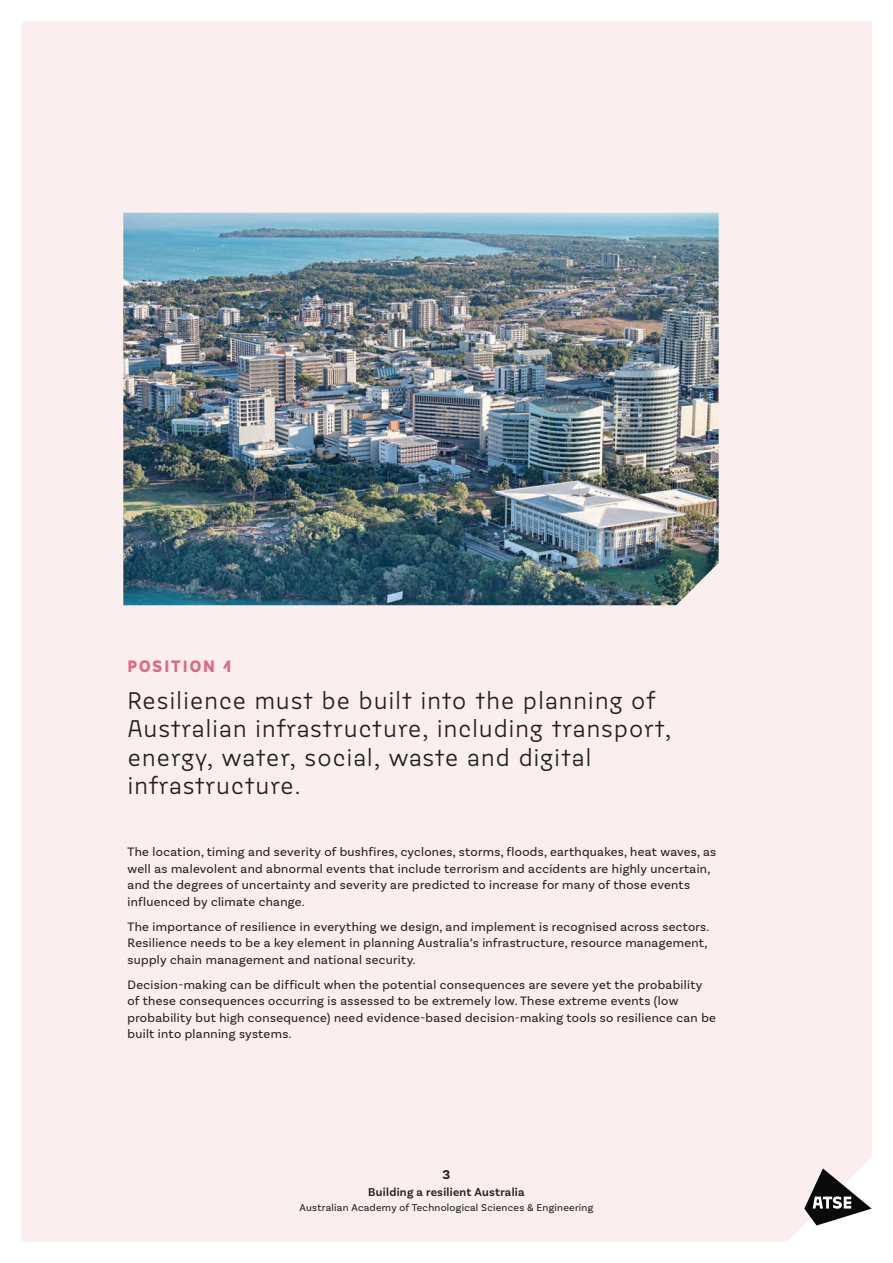
<style>
.page{position:relative;width:893px;height:1263px;background:#fff}
.page>*{position:absolute;margin:0;border:0;box-sizing:border-box;transform-origin:0 0}
.t1{font:24px/28.5px "Jaroslav";letter-spacing:.025em;color:#231f20}
.t2{font:700 16.5px "Jaroslav";letter-spacing:.1em;color:#db6c85}
.t3{font:700 13.5px "Basic Sans";color:#231f20}
.t4{font:12.75px/16.5px "Basic Sans";letter-spacing:.025em;color:#231f20}
.t5{font:600 12px "Basic Sans";letter-spacing:.025em;color:#231f20}
.t6{font:10.5px "Basic Sans";letter-spacing:.025em;color:#231f20}
</style>
<div class="page">
<div style="left:21px;top:21px;width:851px;height:1221px;background:#faeeef"></div>
<svg style="left:804px;top:1168px;width:68px;height:57px"></svg>
<img style="left:123px;top:213px;width:596px;height:392px">
<p class="t2" style="left:128px;top:655px;width:106px">POSITION 1</p>
<h1 class="t1" style="left:128px;top:686px;width:545px">Resilience must be built into the planning of Australian infrastructure, including transport, energy, water, social, waste and digital infrastructure.</h1>
<p class="t4" style="left:128px;top:843px;width:590px">The location, timing and severity of bushfires, cyclones, storms, floods, earthquakes, heat waves, as well as malevolent and abnormal events that include terrorism and accidents are highly uncertain, and the degrees of uncertainty and severity are predicted to increase for many of those events influenced by climate change.</p>
<p class="t4" style="left:128px;top:918px;width:583px">The importance of resilience in everything we design, and implement is recognised across sectors.<br>Resilience needs to be a key element in planning Australia’s infrastructure, resource management, supply chain management and national security.</p>
<p class="t4" style="left:128px;top:976px;width:590px">Decision-making can be difficult when the potential consequences are severe yet the probability of these consequences occurring is assessed to be extremely low. These extreme events (low probability but high consequence) need evidence-based decision-making tools so resilience can be built into planning systems.</p>
<p class="t3" style="left:443px;top:1166px;width:9px">3</p>
<p class="t5" style="left:368px;top:1184px;width:158px">Building a resilient Australia</p>
<p class="t6" style="left:300px;top:1201px;width:295px">Australian Academy of Technological Sciences &amp; Engineering</p>
</div>
